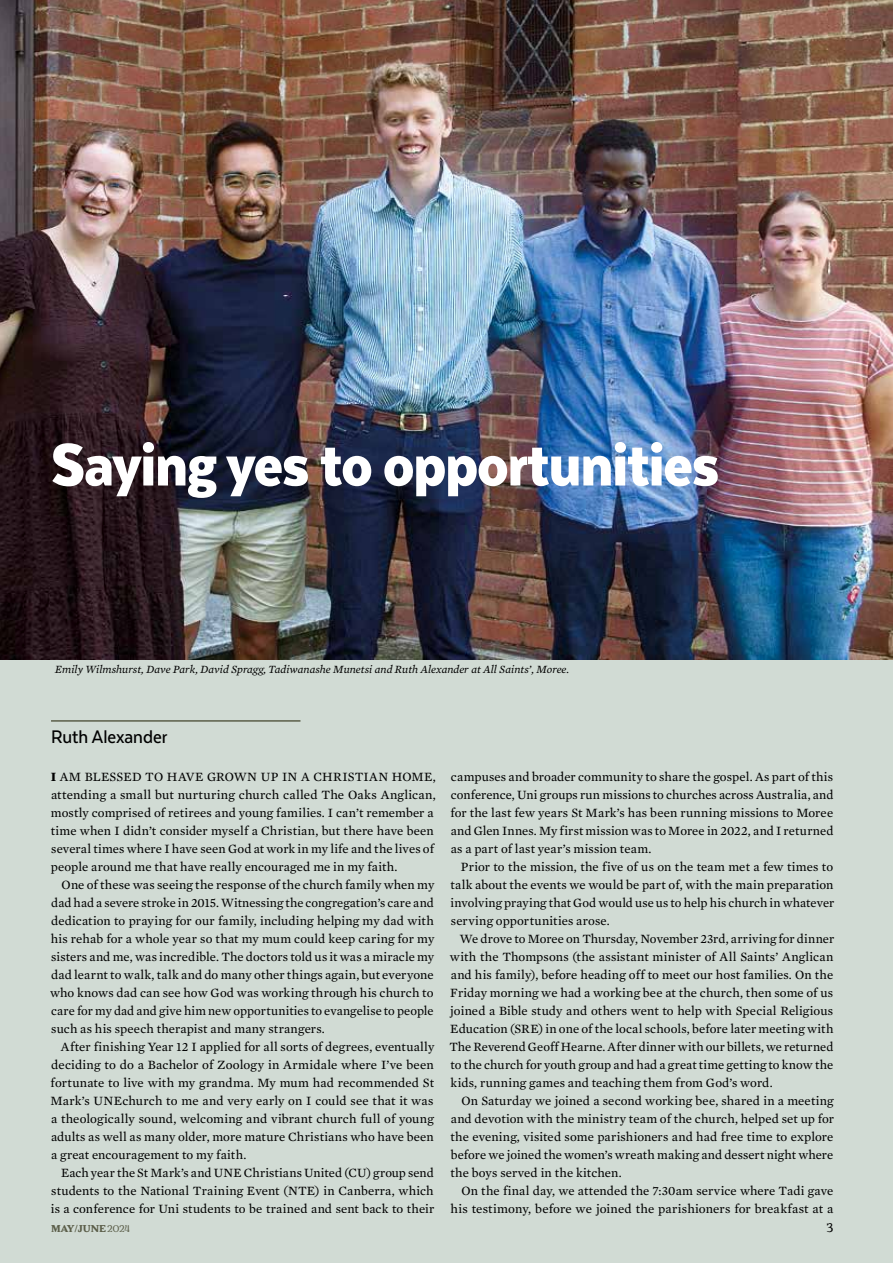
<style>
.page{position:relative;width:893px;height:1263px;background:#d1dbd4}
.page>*{position:absolute;margin:0;border:0;box-sizing:border-box;transform-origin:0 0}
.t1{font:900 69px "Texta Narrow";letter-spacing:-.015em;color:#fff}
.t2{font:500 21px "Texta Narrow";color:#000}
.t3{font:13.5px "Battlefin";color:#000}
.t4{font:12.9px/18px "Mercury Text G2";letter-spacing:.01em;color:#000;text-align:justify}
.t5{font:italic 11.25px "Mercury Text G2";color:#000}
.t6{font:700 10.5px "Battlefin";letter-spacing:-.01em;color:#706e59}
.s1{font-weight:700}
.s2{font-weight:400}
</style>
<div class="page">
<img style="left:0;top:0;width:893px;height:660px">
<hr style="left:51px;top:720px;width:249px;height:2px;background:#706e59">
<h1 class="t1" style="left:51px;top:429px;width:670px">Saying yes to opportunities</h1>
<p class="t5" style="left:55px;top:662px;width:515px">Emily Wilmshurst, Dave Park, David Spragg, Tadiwanashe Munetsi and Ruth Alexander at All Saints’, Moree.</p>
<h2 class="t2" style="left:51px;top:726px;width:118px">Ruth Alexander</h2>
<p class="t4" style="left:51px;top:767px;width:387px;text-align:left"><span class="s1">I</span> AM BLESSED TO HAVE GROWN UP IN A CHRISTIAN HOME, attending a small but nurturing church called The Oaks Anglican, mostly comprised of retirees and young families. I can’t remember a time when I didn’t consider myself a Christian, but there have been several times where I have seen God at work in my life and the lives of people around me that have really encouraged me in my faith.</p>
<p class="t4" style="left:50px;top:875px;width:386px;text-indent:12px">One of these was seeing the response of the church family when my dad had a severe stroke in 2015. Witnessing the congregation’s care and dedication to praying for our family, including helping my dad with his rehab for a whole year so that my mum could keep caring for my sisters and me, was incredible. The doctors told us it was a miracle my dad learnt to walk, talk and do many other things again, but everyone who knows dad can see how God was working through his church to care for my dad and give him new opportunities to evangelise to people such as his speech therapist and many strangers.</p>
<p class="t4" style="left:50px;top:1037px;width:385px;text-indent:11px">After finishing Year 12 I applied for all sorts of degrees, eventually deciding to do a Bachelor of Zoology in Armidale where I’ve been fortunate to live with my grandma. My mum had recommended St Mark’s UNEchurch to me and very early on I could see that it was a theologically sound, welcoming and vibrant church full of young adults as well as many older, more mature Christians who have been a great encouragement to my faith.</p>
<p class="t4" style="left:51px;top:1163px;width:385px;text-indent:10px">Each year the St Mark’s and UNE Christians United (CU) group send students to the National Training Event (NTE) in Canberra, which is a conference for Uni students to be trained and sent back to their</p>
<p class="t4" style="left:450px;top:767px;width:385px">campuses and broader community to share the gospel. As part of this conference, Uni groups run missions to churches across Australia, and for the last few years St Mark’s has been running missions to Moree and Glen Innes. My first mission was to Moree in 2022, and I returned as a part of last year’s mission team.</p>
<p class="t4" style="left:450px;top:857px;width:385px;text-indent:10px">Prior to the mission, the five of us on the team met a few times to talk about the events we would be part of, with the main preparation involving praying that God would use us to help his church in whatever serving opportunities arose.</p>
<p class="t4" style="left:449px;top:929px;width:386px;text-indent:10px">We drove to Moree on Thursday, November 23rd, arriving for dinner with the Thompsons (the assistant minister of All Saints’ Anglican and his family), before heading off to meet our host families. On the Friday morning we had a working bee at the church, then some of us joined a Bible study and others went to help with Special Religious Education (SRE) in one of the local schools, before later meeting with The Reverend Geoff Hearne. After dinner with our billets, we returned to the church for youth group and had a great time getting to know the kids, running games and teaching them from God’s word.</p>
<p class="t4" style="left:450px;top:1091px;width:385px;text-indent:11px">On Saturday we joined a second working bee, shared in a meeting and devotion with the ministry team of the church, helped set up for the evening, visited some parishioners and had free time to explore before we joined the women’s wreath making and dessert night where the boys served in the kitchen.</p>
<p class="t4" style="left:451px;top:1181px;width:384px;text-align:right">On the final day, we attended the 7:30am service where Tadi gave his testimony, before we joined the parishioners for breakfast at a</p>
<p class="t6" style="left:51px;top:1222px;width:81px">MAY<span class="s2">/</span>JUNE <span class="s2">2024</span></p>
<p class="t3" style="left:827px;top:1220px;width:8px">3</p>
</div>
